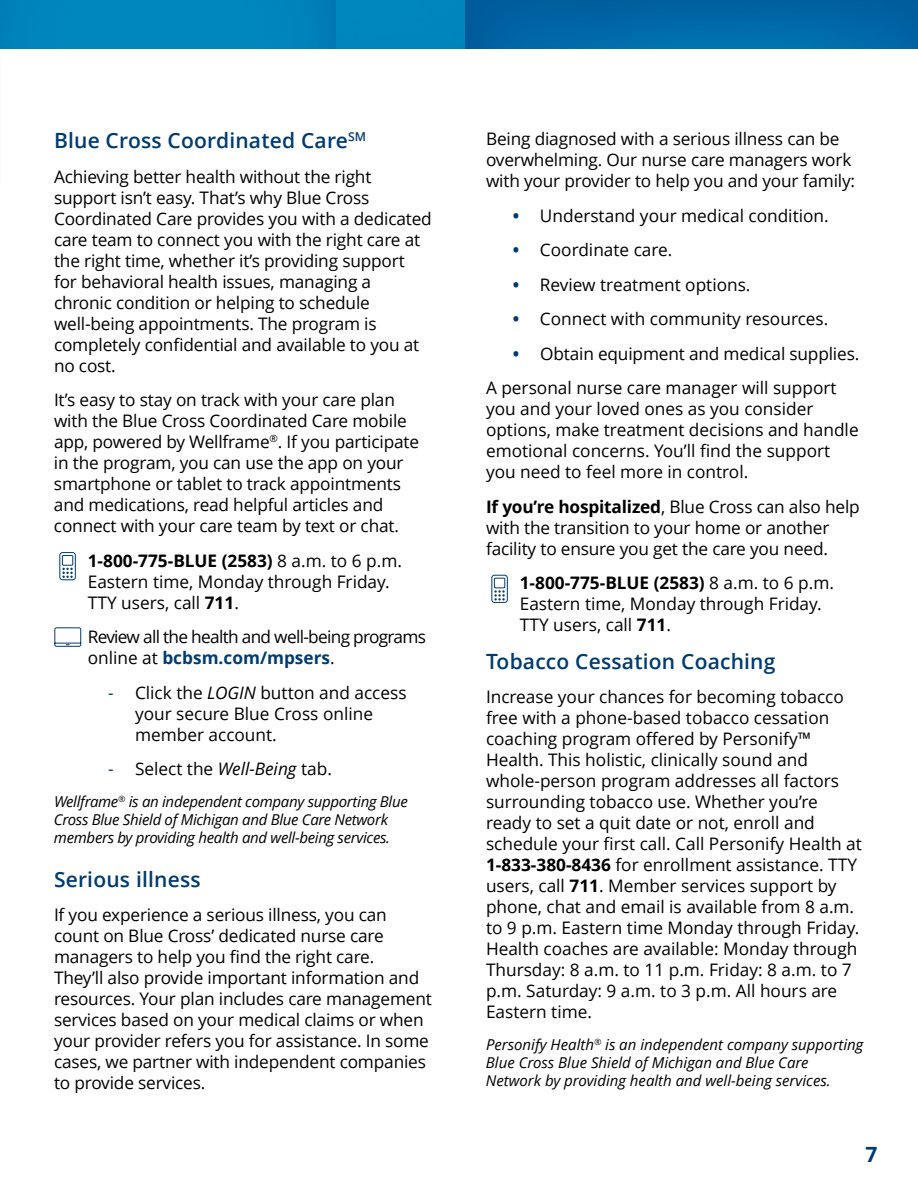
<style>
.page{position:relative;width:918px;height:1188px;background:#fff}
.page>*{position:absolute;margin:0;border:0;box-sizing:border-box;transform-origin:0 0}
.t1{font:600 21px "Open Sans";letter-spacing:.01em;color:#003b71}
.t2{font:700 21px "Open Sans";color:#003b71}
.t3{font:17.25px/21px "Open Sans";letter-spacing:-.01em;color:#000}
.t4{font:17.25px/21px "Open Sans";letter-spacing:-.04em;color:#000}
.t5{font:italic 15px/18px "Open Sans";letter-spacing:-.02em;color:#000}
.t6{font:italic 15px/18px "Open Sans";color:#000}
.s1{font-weight:700}
.s2{font-weight:700;color:#003b71}
.s3{color:#003b71}
.s4{font-style:italic}
</style>
<div class="page">
<img style="left:0;top:0;width:918px;height:49px">
<svg style="left:59px;top:552px;width:17px;height:28px"></svg>
<svg style="left:54px;top:627px;width:27px;height:20px"></svg>
<svg style="left:491px;top:575px;width:17px;height:28px"></svg>
<p class="t1" style="left:54px;top:126px;width:314px">Blue Cross Coordinated Care<sup>SM</sup></p>
<p class="t3" style="left:54px;top:165px;width:379px">Achieving better health without the right support isn’t easy. That’s why Blue Cross Coordinated Care provides you with a dedicated care team to connect you with the right care at the right time, whether it’s providing support for behavioral health issues, managing a chronic condition or helping to schedule well-being appointments. The program is completely confidential and available to you at no cost.</p>
<p class="t3" style="left:54px;top:389px;width:367px">It’s easy to stay on track with your care plan with the Blue Cross Coordinated Care mobile app, powered by Wellframe<sup>®</sup>. If you participate in the program, you can use the app on your smartphone or tablet to track appointments and medications, read helpful articles and connect with your care team by text or chat.</p>
<p class="t3" style="left:88px;top:549px;width:316px"><span class="s1">1‑800‑775‑BLUE (2583)</span> 8 a.m. to 6 p.m.<br>Eastern time, Monday through Friday.<br>TTY users, call <span class="s1">711</span>.</p>
<p class="t4" style="left:88px;top:626px;width:340px">Review all the health and well-being programs online at <span class="s2">bcbsm.com/mpsers</span>.</p>
<p class="t3" style="left:135px;top:681px;width:273px;text-indent:-27px"><span class="s3">-</span> Click the <span class="s4">LOGIN</span> button and access your secure Blue Cross online member account.</p>
<p class="t3" style="left:108px;top:758px;width:225px"><span class="s3">-</span> Select the <span class="s4">Well-Being</span> tab.</p>
<p class="t5" style="left:54px;top:792px;width:355px">Wellframe<sup>®</sup> is an independent company supporting Blue<br>Cross Blue Shield of Michigan and Blue Care Network members by providing health and well-being services.</p>
<p class="t1" style="left:54px;top:865px;width:148px">Serious illness</p>
<p class="t3" style="left:54px;top:904px;width:379px">If you experience a serious illness, you can count on Blue Cross’ dedicated nurse care managers to help you find the right care.<br>They’ll also provide important information and resources. Your plan includes care management services based on your medical claims or when your provider refers you for assistance. In some cases, we partner with independent companies to provide services.</p>
<p class="t3" style="left:486px;top:128px;width:371px">Being diagnosed with a serious illness can be overwhelming. Our nurse care managers work with your provider to help you and your family:</p>
<p class="t3" style="left:513px;top:204px;width:317px"><span class="s2">•</span> Understand your medical condition.</p>
<p class="t3" style="left:513px;top:239px;width:161px"><span class="s2">•</span> Coordinate care.</p>
<p class="t3" style="left:513px;top:273px;width:239px"><span class="s2">•</span> Review treatment options.</p>
<p class="t3" style="left:513px;top:308px;width:317px"><span class="s2">•</span> Connect with community resources.</p>
<p class="t3" style="left:486px;top:336px;width:375px;line-height:34.5px;text-indent:27px"><span class="s2">•</span> Obtain equipment and medical supplies.<br>A personal nurse care manager will support</p>
<p class="t3" style="left:486px;top:398px;width:374px">you and your loved ones as you consider options, make treatment decisions and handle emotional concerns. You’ll find the support you need to feel more in control.</p>
<p class="t3" style="left:486px;top:495px;width:375px"><span class="s1">If you’re hospitalized</span>, Blue Cross can also help with the transition to your home or another facility to ensure you get the care you need.</p>
<p class="t3" style="left:520px;top:572px;width:316px"><span class="s1">1‑800‑775‑BLUE (2583)</span> 8 a.m. to 6 p.m.<br>Eastern time, Monday through Friday.<br>TTY users, call <span class="s1">711</span>.</p>
<p class="t1" style="left:486px;top:647px;width:291px">Tobacco Cessation Coaching</p>
<p class="t3" style="left:486px;top:686px;width:377px">Increase your chances for becoming tobacco free with a phone-based tobacco cessation coaching program offered by Personify™ Health. This holistic, clinically sound and whole-person program addresses all factors surrounding tobacco use. Whether you’re ready to set a quit date or not, enroll and schedule your first call. Call Personify Health at <span class="s1">1-833-380-8436</span> for enrollment assistance. TTY users, call <span class="s1">711</span>. Member services support by phone, chat and email is available from 8 a.m. to 9 p.m. Eastern time Monday through Friday.<br>Health coaches are available: Monday through Thursday: 8 a.m. to 11 p.m. Friday: 8 a.m. to 7 p.m. Saturday: 9 a.m. to 3 p.m. All hours are Eastern time.</p>
<p class="t6" style="left:486px;top:1035px;width:379px">Personify Health<sup>®</sup> is an independent company supporting<br>Blue Cross Blue Shield of Michigan and Blue Care<br>Network by providing health and well-being services.</p>
<p class="t2" style="left:866px;top:1139px;width:13px">7</p>
</div>
